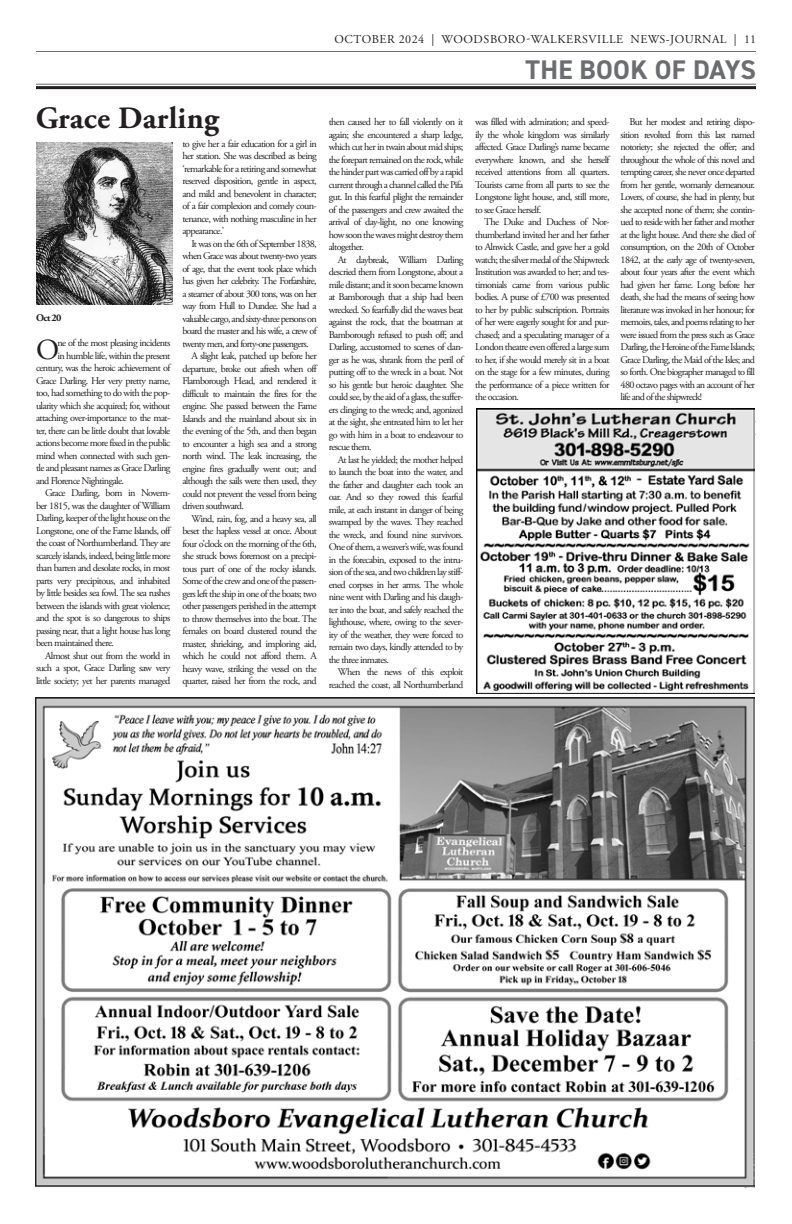
<style>
.page{position:relative;width:792px;height:1224px;background:#fff}
.page>*{position:absolute;margin:0;border:0;box-sizing:border-box;transform-origin:0 0}
.t1{font:700 31px "Adobe Garamond Pro";letter-spacing:.01em;color:#231f20}
._1st_paragraph{font:29.1px "Adobe Garamond Pro";color:#231f20}
.t2{font:700 27px "DIN2014";letter-spacing:.01em;color:#6c6d70}
.t3{font:12px "Adobe Garamond Pro";letter-spacing:.05em;color:#231f20}
.body{font:10.2px/12.5px "Adobe Garamond Pro";letter-spacing:-.06em;color:#231f20;text-align:justify}
._1st_paragraph-2{font:10.2px "Adobe Garamond Pro";letter-spacing:-.06em;color:#231f20}
.body-2{font:700 10.2px "Adobe Garamond Pro";color:#231f20}
</style>
<div class="page">
<hr style="left:36px;top:51px;width:720px;height:1px;background:#6c6d70">
<hr style="left:36px;top:84px;width:720px;height:1px;background:#6c6d70">
<hr style="left:36px;top:86px;width:720px;height:3px;background:#231f20">
<img style="left:35px;top:698px;width:720px;height:490px">
<img style="left:36px;top:142px;width:137px;height:162px">
<img style="left:477px;top:409px;width:278px;height:284px">
<p class="t3" style="left:334px;top:32px;width:423px">OCTOBER 2024 | WOODSBORO-WALKERSVILLE NEWS-JOURNAL | 11</p>
<p class="t2" style="left:526px;top:52px;width:232px">THE BOOK OF DAYS</p>
<p class="t1" style="left:36px;top:100px;width:185px">Grace Darling</p>
<p class="body-2" style="left:36px;top:312px;width:27px">Oct 20</p>
<p class="_1st_paragraph" style="left:36px;top:332px;width:25px">O</p>
<p class="_1st_paragraph-2" style="left:57px;top:337px;width:115px">ne of the most pleasing incidents</p>
<p class="_1st_paragraph-2" style="left:57px;top:349px;width:114px">in humble life, within the present</p>
<p class="_1st_paragraph-2" style="left:36px;top:362px;width:136px">century, was the heroic achievement of</p>
<p class="_1st_paragraph-2" style="left:36px;top:374px;width:136px">Grace Darling. Her very pretty name,</p>
<p class="_1st_paragraph-2" style="left:36px;top:387px;width:136px">too, had something to do with the pop-</p>
<p class="_1st_paragraph-2" style="left:36px;top:399px;width:136px">ularity which she acquired; for, without</p>
<p class="_1st_paragraph-2" style="left:36px;top:412px;width:136px">attaching over-importance to the mat-</p>
<p class="_1st_paragraph-2" style="left:36px;top:424px;width:136px">ter, there can be little doubt that lovable</p>
<p class="_1st_paragraph-2" style="left:36px;top:437px;width:136px">actions become more fixed in the public</p>
<p class="_1st_paragraph-2" style="left:36px;top:449px;width:136px">mind when connected with such gen-</p>
<p class="_1st_paragraph-2" style="left:36px;top:462px;width:136px">tle and pleasant names as Grace Darling</p>
<p class="_1st_paragraph-2" style="left:36px;top:474px;width:90px">and Florence Nightingale.</p>
<p class="body" style="left:36px;top:487px;width:136px;text-indent:9px">Grace Darling, born in Novem&shy;ber 1815, was the daughter of William Darling, keeper of the light house on the Longstone, one of the Fame Islands, off the coast of Northumberland. They are scarcely islands, indeed, being little more than barren and desolate rocks, in most parts very precipitous, and inhabited by little besides sea fowl. The sea rushes between the islands with great violence; and the spot is so dangerous to ships passing near, that a light house has long been maintained there.</p>
<p class="body" style="left:36px;top:650px;width:136px;text-indent:9px">Almost shut out from the world in such a spot, Grace Darling saw very little society; yet her parents managed</p>
<p class="body" style="left:182px;top:138px;width:136px">to give her a fair education for a girl in her station. She was described as being ‘remarkable for a retiring and somewhat reserved disposition, gentle in aspect, and mild and benevolent in character; of a fair complexion and comely coun&shy;tenance, with nothing masculine in her appearance.’</p>
<p class="body" style="left:182px;top:238px;width:136px;text-indent:9px">It was on the 6th of September 1838, when Grace was about twenty-two years of age, that the event took place which has given her celebrity. The Forfarshire, a steamer of about 300 tons, was on her way from Hull to Dundee. She had a valuable cargo, and sixty-three persons on board the master and his wife, a crew of twenty men, and forty-one passengers.</p>
<p class="body" style="left:182px;top:350px;width:136px;text-indent:9px">A slight leak, patched up before her departure, broke out afresh when off Flamborough Head, and rendered it difficult to maintain the fires for the engine. She passed between the Fame Islands and the mainland about six in the evening of the 5th, and then began to encounter a high sea and a strong north wind. The leak increasing, the engine fires gradually went out; and although the sails were then used, they could not prevent the vessel from being driven southward.</p>
<p class="body" style="left:182px;top:513px;width:136px;text-indent:9px">Wind, rain, fog, and a heavy sea, all beset the hapless vessel at once. About four o’clock on the morning of the 6th, she struck bows foremost on a precipi&shy;tous part of one of the rocky islands.<br>Some of the crew and one of the passen&shy;gers left the ship in one of the boats; two other passengers perished in the attempt to throw themselves into the boat. The females on board clustered round the master, shrieking, and imploring aid, which he could not afford them. A heavy wave, striking the vessel on the quarter, raised her from the rock, and</p>
<p class="body" style="left:329px;top:116px;width:136px">then caused her to fall violently on it again; she encountered a sharp ledge, which cut her in twain about mid ships; the forepart remained on the rock, while the hinder part was carried off by a rapid current through a channel called the Pifa gut. In this fearful plight the remainder of the passengers and crew awaited the arrival of day-light, no one knowing how soon the waves might destroy them altogether.</p>
<p class="body" style="left:329px;top:254px;width:136px;text-indent:9px">At daybreak, William Darling descried them from Longstone, about a mile distant; and it soon became known at Bamborough that a ship had been wrecked. So fearfully did the waves beat against the rock, that the boatman at Bamborough refused to push off; and Darling, accustomed to scenes of dan&shy;ger as he was, shrank from the peril of putting off to the wreck in a boat. Not so his gentle but heroic daughter. She could see, by the aid of a glass, the suffer&shy;ers clinging to the wreck; and, agonized at the sight, she entreated him to let her go with him in a boat to endeavour to rescue them.</p>
<p class="body" style="left:329px;top:454px;width:136px;text-indent:9px">At last he yielded; the mother helped to launch the boat into the water, and the father and daughter each took an oar. And so they rowed this fearful mile, at each instant in danger of being swamped by the waves. They reached the wreck, and found nine survivors.<br>One of them, a weaver’s wife, was found in the forecabin, exposed to the intru&shy;sion of the sea, and two children lay stiff&shy;ened corpses in her arms. The whole nine went with Darling and his daugh&shy;ter into the boat, and safely reached the lighthouse, where, owing to the sever&shy;ity of the weather, they were forced to remain two days, kindly attended to by the three inmates.</p>
<p class="body" style="left:329px;top:666px;width:136px;text-align:right">When the news of this exploit reached the coast, all Northumberland</p>
<p class="body" style="left:475px;top:116px;width:136px">was filled with admiration; and speed&shy;ily the whole kingdom was similarly affected. Grace Darling’s name became everywhere known, and she herself received attentions from all quarters.<br>Tourists came from all parts to see the Longstone light house, and, still more, to see Grace herself.</p>
<p class="body" style="left:475px;top:216px;width:136px;text-indent:9px">The Duke and Duchess of Nor&shy;thumberland invited her and her father to Alnwick Castle, and gave her a gold watch; the silver medal of the Shipwreck Institution was awarded to her; and tes&shy;timonials came from various public bodies. A purse of £700 was presented to her by public subscription. Portraits of her were eagerly sought for and pur&shy;chased; and a speculating manager of a London theatre even offered a large sum to her, if she would merely sit in a boat on the stage for a few minutes, during the performance of a piece written for the occasion.</p>
<p class="body" style="left:621px;top:116px;width:136px;text-indent:9px">But her modest and retiring dispo&shy;sition revolted from this last named notoriety; she rejected the offer; and throughout the whole of this novel and tempting career, she never once departed from her gentle, womanly demeanour.<br>Lovers, of course, she had in plenty, but she accepted none of them; she contin&shy;ued to reside with her father and mother at the light house. And there she died of consumption, on the 20th of October 1842, at the early age of twenty-seven, about four years after the event which had given her fame. Long before her death, she had the means of seeing how literature was invoked in her honour; for memoirs, tales, and poems relating to her were issued from the press such as Grace Darling, the Heroine of the Fame Islands; Grace Darling, the Maid of the Isles; and so forth. One biographer managed to fill 480 octavo pages with an account of her life and of the shipwreck!</p>
</div>
